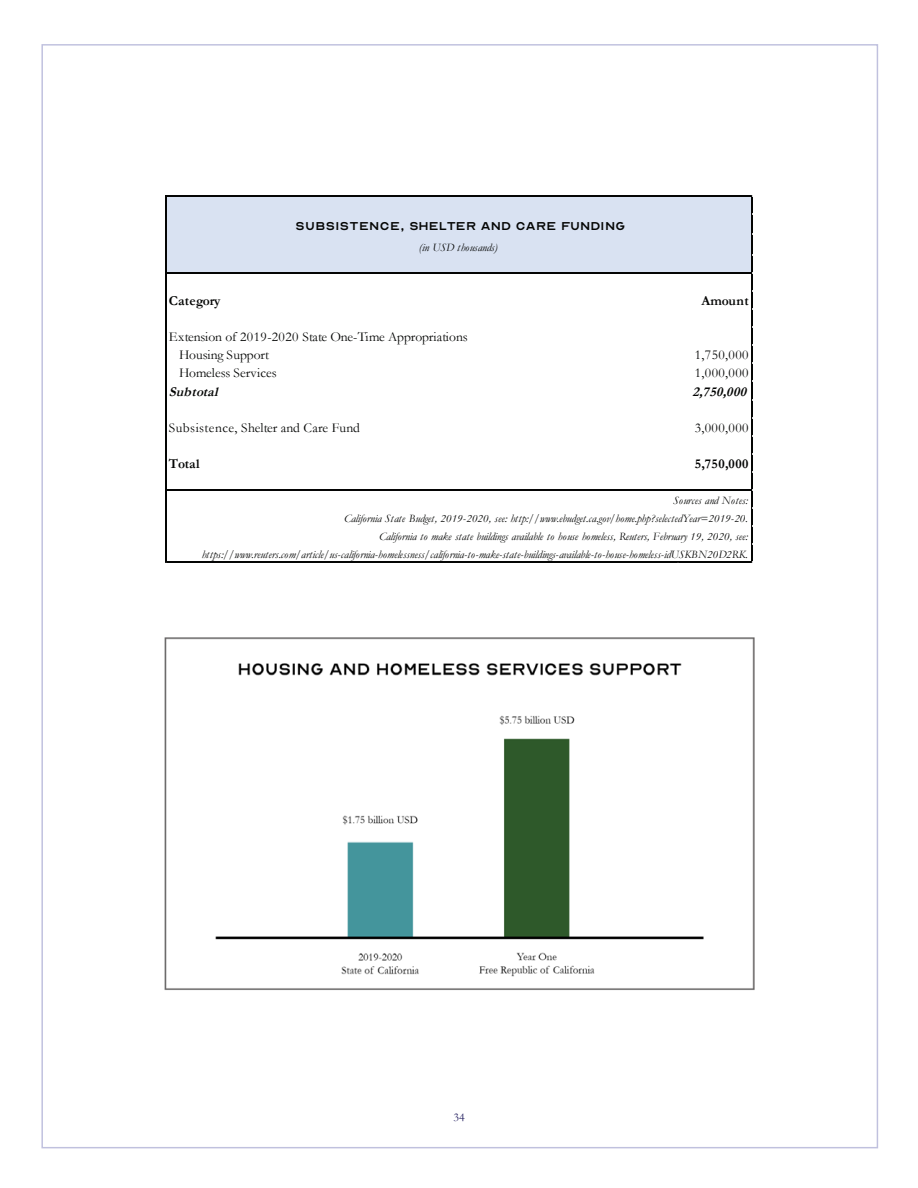
<style>
.page{position:relative;width:918px;height:1188px;background:#fff}
.page>*{position:absolute;margin:0;border:0;box-sizing:border-box;transform-origin:0 0}
.t1{font:15.9px "Optician Sans";letter-spacing:.025em;color:#040504}
.t2{font:13.5px "Garamond";letter-spacing:.01em;color:#040504}
.t3{font:13.5px/18.1px "Garamond";letter-spacing:-.01em;color:#040504}
.t4{font:700 13.5px "Garamond";letter-spacing:.02em;color:#040504}
.t5{font:italic 700 13.5px "Garamond";color:#040504}
.t6{font:700 13.5px "Garamond";letter-spacing:-.01em;color:#040504}
.t7{font:12px "Garamond";color:#252161}
.t8{font:italic 11.25px/18.1px "Garamond";letter-spacing:-.005em;color:#040504;text-align:right}
</style>
<div class="page">
<img style="left:164px;top:637px;width:591px;height:353px">
<div style="left:167px;top:197px;width:585px;height:76px;background:#d9e2f2"></div>
<hr style="left:167px;top:195px;width:585px;height:2px;background:#040504">
<hr style="left:167px;top:272px;width:585px;height:1px;background:#040504">
<hr style="left:167px;top:489px;width:585px;height:2px;background:#040504">
<hr style="left:166px;top:195px;width:1px;height:368px;background:#040504">
<hr style="left:167px;top:562px;width:585px;height:1px;background:#040504">
<hr style="left:751px;top:197px;width:1px;height:366px;background:#040504">
<h1 class="t1" style="left:296px;top:219px;width:331px">Subsistence, Shelter and Care Funding</h1>
<p class="t8" style="left:419px;top:238px;width:80px">(in USD thousands)</p>
<p class="t6" style="left:169px;top:293px;width:53px">Category</p>
<p class="t4" style="left:702px;top:293px;width:49px">Amount</p>
<p class="t3" style="left:179px;top:328px;width:290px;text-indent:-10px">Extension of 2019-2020 State One-Time Appropriations<br>Housing Support</p>
<p class="t2" style="left:695px;top:347px;width:55px">1,750,000</p>
<p class="t2" style="left:179px;top:365px;width:99px">Homeless Services</p>
<p class="t2" style="left:695px;top:365px;width:55px">1,000,000</p>
<p class="t5" style="left:169px;top:383px;width:54px">Subtotal</p>
<p class="t5" style="left:692px;top:383px;width:59px">2,750,000</p>
<p class="t2" style="left:169px;top:419px;width:192px">Subsistence, Shelter and Care Fund</p>
<p class="t2" style="left:695px;top:419px;width:55px">3,000,000</p>
<p class="t4" style="left:169px;top:456px;width:32px">Total</p>
<p class="t4" style="left:695px;top:456px;width:55px">5,750,000</p>
<p class="t8" style="left:202px;top:491px;width:548px">Sources and Notes:<br>California State Budget, 2019-2020, see: http://www.ebudget.ca.gov/home.php?selectedYear=2019-20.<br>California to make state buildings available to house homeless, Reuters, February 19, 2020, see: https://www.reuters.com/article/us-california-homelessness/california-to-make-state-buildings-available-to-house-homeless-idUSKBN20D2RK.</p>
<p class="t7" style="left:453px;top:1110px;width:13px">34</p>
</div>
